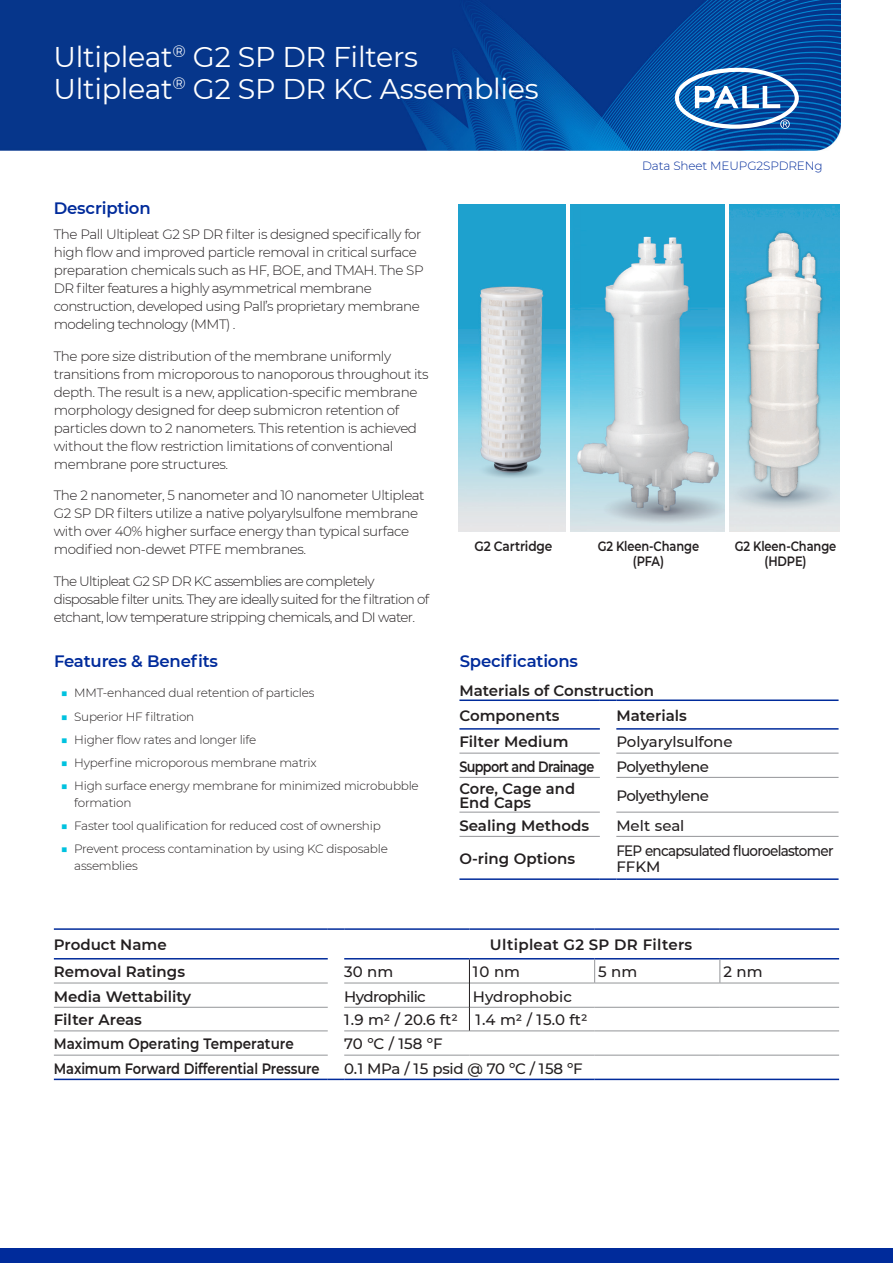
<style>
.page{position:relative;width:893px;height:1263px;background:#fff}
.page>*{position:absolute;margin:0;border:0;box-sizing:border-box;transform-origin:0 0}
.t1{font:28.5px/32px "Montserrat";letter-spacing:-.01em;color:#fff}
.t2{font:600 16.5px "Montserrat";letter-spacing:-.01em;color:#002b9b}
.t3{font:600 15px/25.3px "Montserrat";color:#231f20}
.t4{font:500 15px "Montserrat";color:#231f20}
.t5{font:500 15px "Montserrat";letter-spacing:-.02em;color:#231f20}
.t6{font:500 15px "Montserrat";letter-spacing:-.04em;color:#231f20}
.t7{font:600 15px "Montserrat";color:#231f20;scale:.87 1}
.t8{font:500 15px/16.5px "Montserrat";letter-spacing:-.05em;color:#231f20;scale:.9 1}
.t9{font:600 15px "Montserrat";color:#231f20;scale:.9 1}
.t10{font:600 15px "Montserrat";letter-spacing:.02em;color:#231f20}
.t11{font:600 15px "Montserrat";letter-spacing:-.05em;color:#231f20;scale:.85 1}
.t12{font:300 13.5px/18px "Montserrat";letter-spacing:-.03em;color:#231f20}
.t13{font:300 13.5px/18px "Montserrat";letter-spacing:-.05em;color:#231f20}
.t14{font:600 13.5px/15px "Montserrat";letter-spacing:-.01em;color:#231f20;text-align:center;scale:.85 1}
.t15{font:600 13.5px "Montserrat";letter-spacing:-.01em;color:#231f20;scale:.9 1}
.t16{font:300 12px/16.5px "Montserrat";letter-spacing:-.02em;color:#231f20}
.t17{font:300 12px "Montserrat";letter-spacing:-.01em;color:#002b9b}
.s1{font-weight:600;color:#00c2df}
</style>
<div class="page">
<img style="left:0;top:0;width:841px;height:150px">
<svg style="left:675px;top:68px;width:124px;height:61px"></svg>
<img style="left:459px;top:205px;width:106px;height:326px">
<img style="left:729px;top:205px;width:110px;height:326px">
<img style="left:570px;top:205px;width:154px;height:326px">
<div style="left:0;top:1248px;width:893px;height:15px;background:#002b9b"></div>
<svg style="left:54px;top:959px;width:785px;height:96px"></svg>
<hr style="left:54px;top:928px;width:274px;height:2px;background:#002b9b">
<hr style="left:344px;top:928px;width:125px;height:2px;background:#002b9b">
<hr style="left:469px;top:928px;width:126px;height:2px;background:#002b9b">
<hr style="left:595px;top:928px;width:125px;height:2px;background:#002b9b">
<hr style="left:720px;top:928px;width:119px;height:2px;background:#002b9b">
<hr style="left:54px;top:983px;width:274px;height:1px;background:#939598">
<hr style="left:344px;top:983px;width:125px;height:1px;background:#939598">
<hr style="left:470px;top:983px;width:125px;height:1px;background:#939598">
<hr style="left:595px;top:983px;width:125px;height:1px;background:#939598">
<hr style="left:720px;top:983px;width:119px;height:1px;background:#939598">
<hr style="left:54px;top:1007px;width:274px;height:1px;background:#939598">
<hr style="left:344px;top:1007px;width:125px;height:1px;background:#939598">
<hr style="left:470px;top:1007px;width:125px;height:1px;background:#939598">
<hr style="left:595px;top:1007px;width:125px;height:1px;background:#939598">
<hr style="left:720px;top:1007px;width:119px;height:1px;background:#939598">
<hr style="left:54px;top:1030px;width:274px;height:1px;background:#939598">
<hr style="left:344px;top:1030px;width:125px;height:1px;background:#939598">
<hr style="left:469px;top:1030px;width:126px;height:1px;background:#939598">
<hr style="left:595px;top:1030px;width:125px;height:1px;background:#939598">
<hr style="left:720px;top:1030px;width:119px;height:1px;background:#939598">
<hr style="left:54px;top:1055px;width:274px;height:1px;background:#939598">
<hr style="left:344px;top:1055px;width:125px;height:1px;background:#939598">
<hr style="left:469px;top:1055px;width:126px;height:1px;background:#939598">
<hr style="left:595px;top:1055px;width:125px;height:1px;background:#939598">
<hr style="left:720px;top:1055px;width:119px;height:1px;background:#939598">
<svg style="left:328px;top:928px;width:16px;height:2px"></svg>
<hr style="left:54px;top:1078px;width:274px;height:2px;background:#002b9b">
<svg style="left:328px;top:1078px;width:16px;height:2px"></svg>
<hr style="left:344px;top:1078px;width:125px;height:2px;background:#002b9b">
<hr style="left:469px;top:1078px;width:126px;height:2px;background:#002b9b">
<hr style="left:595px;top:1078px;width:125px;height:2px;background:#002b9b">
<hr style="left:720px;top:1078px;width:119px;height:2px;background:#002b9b">
<hr style="left:54px;top:958px;width:274px;height:1px;background:#002b9b">
<hr style="left:344px;top:958px;width:125px;height:1px;background:#002b9b">
<hr style="left:469px;top:958px;width:126px;height:1px;background:#002b9b">
<hr style="left:595px;top:958px;width:125px;height:1px;background:#002b9b">
<hr style="left:720px;top:958px;width:119px;height:1px;background:#002b9b">
<svg style="left:469px;top:959px;width:1px;height:71px"></svg>
<svg style="left:594px;top:959px;width:1px;height:24px"></svg>
<svg style="left:720px;top:959px;width:1px;height:24px"></svg>
<svg style="left:459px;top:752px;width:379px;height:84px"></svg>
<hr style="left:459px;top:699px;width:141px;height:2px;background:#002b9b">
<hr style="left:616px;top:699px;width:222px;height:2px;background:#002b9b">
<hr style="left:459px;top:753px;width:141px;height:1px;background:#939598">
<hr style="left:616px;top:753px;width:222px;height:1px;background:#939598">
<hr style="left:459px;top:777px;width:141px;height:1px;background:#939598">
<hr style="left:616px;top:777px;width:222px;height:1px;background:#939598">
<hr style="left:459px;top:812px;width:141px;height:1px;background:#939598">
<hr style="left:616px;top:812px;width:222px;height:1px;background:#939598">
<hr style="left:459px;top:836px;width:141px;height:1px;background:#939598">
<hr style="left:616px;top:836px;width:222px;height:1px;background:#939598">
<svg style="left:600px;top:699px;width:16px;height:2px"></svg>
<hr style="left:459px;top:878px;width:141px;height:2px;background:#002b9b">
<svg style="left:600px;top:878px;width:16px;height:2px"></svg>
<hr style="left:616px;top:878px;width:222px;height:2px;background:#002b9b">
<hr style="left:459px;top:728px;width:141px;height:2px;background:#002b9b">
<hr style="left:616px;top:728px;width:222px;height:2px;background:#002b9b">
<h1 class="t1" style="left:53px;top:40px;width:487px">Ultipleat<sup>®</sup> G2 SP DR Filters<br>Ultipleat<sup>®</sup> G2 SP DR KC Assemblies</h1>
<p class="t17" style="left:642px;top:157px;width:182px">Data Sheet MEUPG2SPDRENg</p>
<p class="t2" style="left:54px;top:197px;width:98px">Description</p>
<p class="t12" style="left:54px;top:225px;width:371px">The Pall Ultipleat G2 SP DR filter is designed specifically for high flow and improved particle removal in critical surface preparation chemicals such as HF, BOE, and TMAH. The SP DR filter features a highly asymmetrical membrane construction, developed using Pall’s proprietary membrane modeling technology (MMT) .</p>
<p class="t12" style="left:54px;top:346px;width:376px">The pore size distribution of the membrane uniformly transitions from microporous to nanoporous throughout its depth. The result is a new, application-specific membrane morphology designed for deep submicron retention of particles down to 2 nanometers. This retention is achieved without the flow restriction limitations of conventional membrane pore structures.</p>
<p class="t12" style="left:54px;top:486px;width:372px">The 2 nanometer, 5 nanometer and 10 nanometer Ultipleat G2 SP DR filters utilize a native polyarylsulfone membrane with over 40% higher surface energy than typical surface modified non-dewet PTFE membranes.</p>
<p class="t13" style="left:54px;top:571px;width:377px">The Ultipleat G2 SP DR KC assemblies are completely disposable filter units. They are ideally suited for the filtration of etchant, low temperature stripping chemicals, and DI water.</p>
<p class="t2" style="left:54px;top:649px;width:166px">Features &amp; Benefits</p>
<p class="t16" style="left:61px;top:684px;width:255px"><span class="s1">■</span> MMT-enhanced dual retention of particles</p>
<p class="t16" style="left:61px;top:708px;width:135px"><span class="s1">■</span> Superior HF filtration</p>
<p class="t16" style="left:61px;top:731px;width:197px"><span class="s1">■</span> Higher flow rates and longer life</p>
<p class="t16" style="left:61px;top:754px;width:257px"><span class="s1">■</span> Hyperfine microporous membrane matrix</p>
<p class="t16" style="left:74px;top:777px;width:346px;text-indent:-14px"><span class="s1">■</span> High surface energy membrane for minimized microbubble formation</p>
<p class="t16" style="left:61px;top:817px;width:322px"><span class="s1">■</span> Faster tool qualification for reduced cost of ownership</p>
<p class="t16" style="left:74px;top:840px;width:315px;text-indent:-14px"><span class="s1">■</span> Prevent process contamination by using KC disposable assemblies</p>
<p class="t15" style="left:474px;top:536px;width:88px">G2 Cartridge</p>
<p class="t14" style="left:598px;top:538px;width:121px">G2 Kleen-Change (PFA)</p>
<p class="t14" style="left:735px;top:538px;width:121px">G2 Kleen-Change (HDPE)</p>
<p class="t2" style="left:460px;top:650px;width:120px">Specifications</p>
<p class="t3" style="left:459px;top:677px;width:196px">Materials of Construction<br>Components</p>
<p class="t3" style="left:616px;top:702px;width:72px">Materials</p>
<p class="t3" style="left:459px;top:729px;width:111px">Filter Medium</p>
<p class="t4" style="left:616px;top:731px;width:118px">Polyarylsulfone</p>
<p class="t11" style="left:459px;top:756px;width:160px">Support and Drainage</p>
<p class="t6" style="left:616px;top:756px;width:94px">Polyethylene</p>
<p class="t3" style="left:459px;top:782px;width:117px;line-height:13.5px">Core, Cage and<br>End Caps</p>
<p class="t6" style="left:616px;top:785px;width:94px">Polyethylene</p>
<p class="t3" style="left:459px;top:812px;width:131px">Sealing Methods</p>
<p class="t4" style="left:616px;top:815px;width:70px">Melt seal</p>
<p class="t3" style="left:459px;top:845px;width:117px">O-ring Options</p>
<p class="t8" style="left:616px;top:842px;width:243px">FEP encapsulated fluoroelastomer<br>FFKM</p>
<p class="t3" style="left:54px;top:932px;width:114px">Product Name</p>
<p class="t10" style="left:490px;top:934px;width:204px">Ultipleat G2 SP DR Filters</p>
<p class="t3" style="left:54px;top:958px;width:133px">Removal Ratings</p>
<p class="t5" style="left:344px;top:961px;width:51px">30 nm</p>
<p class="t5" style="left:473px;top:961px;width:49px">10 nm</p>
<p class="t5" style="left:598px;top:961px;width:41px">5 nm</p>
<p class="t5" style="left:723px;top:961px;width:41px">2 nm</p>
<p class="t3" style="left:54px;top:983px;width:139px">Media Wettability</p>
<p class="t6" style="left:344px;top:986px;width:83px">Hydrophilic</p>
<p class="t4" style="left:473px;top:986px;width:101px">Hydrophobic</p>
<p class="t3" style="left:54px;top:1007px;width:90px">Filter Areas</p>
<p class="t4" style="left:344px;top:1010px;width:245px">1.9 m2 / 20.6 ft2 1.4 m2 / 15.0 ft2</p>
<p class="t9" style="left:54px;top:1033px;width:268px">Maximum Operating Temperature</p>
<p class="t5" style="left:344px;top:1033px;width:100px">70 ºC / 158 ºF</p>
<p class="t7" style="left:54px;top:1058px;width:307px">Maximum Forward Differential Pressure</p>
<p class="t5" style="left:344px;top:1058px;width:240px">0.1 MPa / 15 psid @ 70 ºC / 158 ºF</p>
</div>
